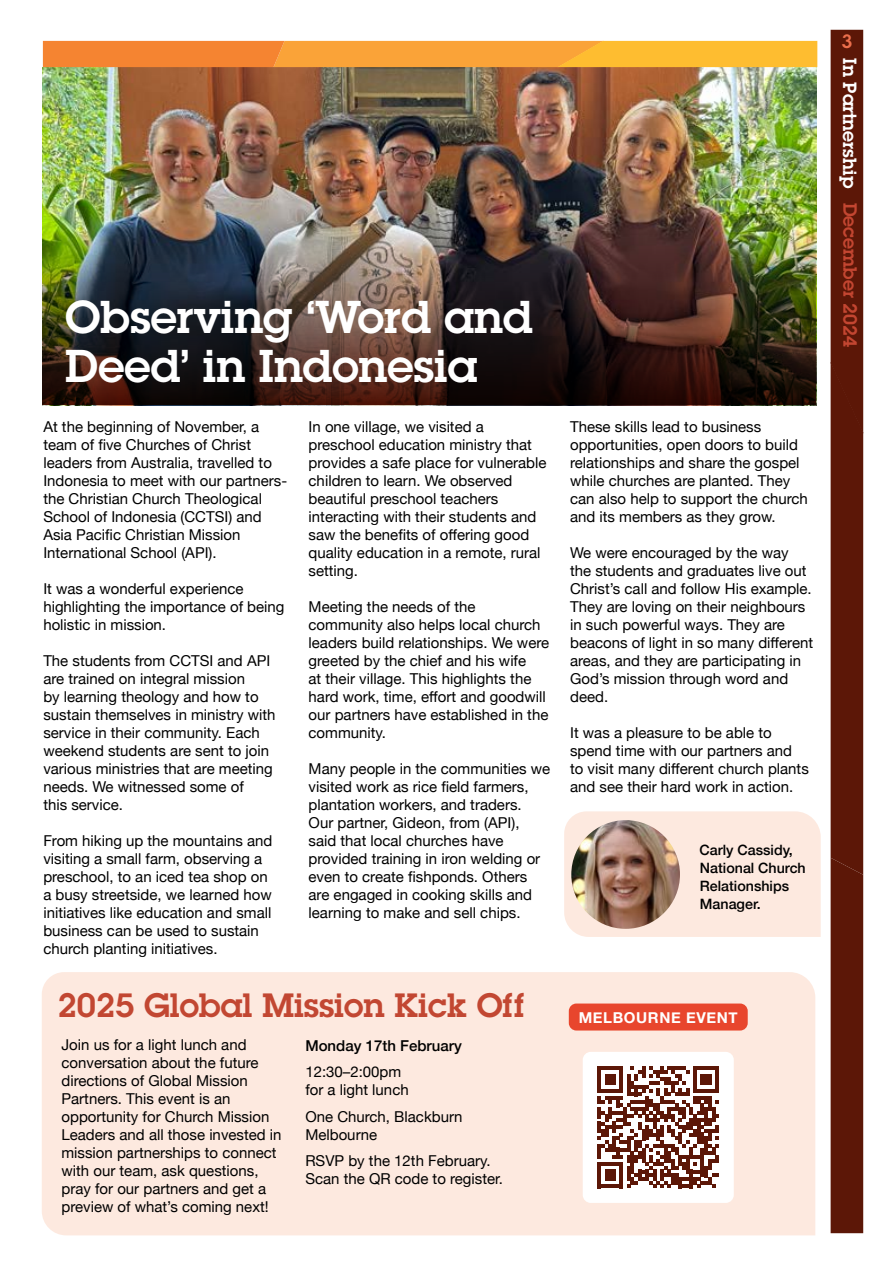
<style>
.page{position:relative;width:893px;height:1263px;background:#fff}
.page>*{position:absolute;margin:0;border:0;box-sizing:border-box;transform-origin:0 0}
.t1{font:600 45px/48.2px "Lubalin Graph Std";color:#fff}
.t2{font:600 33px "Lubalin Graph Std";color:#c24732}
.t3{font:600 18.75px "Lubalin Graph Std";color:#fff}
.t4{font:600 18.75px "Lubalin Graph Std";color:#c34631}
.t5{font:600 18.75px "Lubalin Graph Std";color:#ec6f4c}
.t6{font:15px/18px "Helvetica Neue";color:#000}
.t7{font:500 15px "Helvetica Neue";color:#000}
.t8{font:700 15px "Helvetica Neue";letter-spacing:.04em;color:#fff}
.t9{font:500 14.25px/18px "Helvetica Neue";color:#000}
</style>
<div class="page">
<div style="left:831px;top:30px;width:32px;height:1203px;background:#5c1707"></div>
<img style="left:43px;top:68px;width:773px;height:162px">
<img style="left:43px;top:230px;width:773px;height:175px">
<svg style="left:43px;top:41px;width:774px;height:26px;background:#f9a133"></svg>
<div style="left:564px;top:811px;width:257px;height:126px;background:#fde9df"></div>
<img style="left:571px;top:820px;width:109px;height:109px;border-radius:54px">
<div style="left:42px;top:972px;width:773px;height:263px;background:#fde9df"></div>
<div style="left:583px;top:1052px;width:151px;height:151px;background:#fff;border-radius:8px"></div>
<svg style="left:597px;top:1066px;width:122px;height:122px"></svg>
<div style="left:569px;top:1003px;width:179px;height:27px;background:#e8462d;border-radius:8px"></div>
<h1 class="t1" style="left:65px;top:293px;width:469px">Observing ‘Word and<br>Deed’ in Indonesia</h1>
<p class="t6" style="left:43px;top:419px;width:245px">At the beginning of November, a team of five Churches of Christ leaders from Australia, travelled to<br>Indonesia to meet with our partners&shy;the Christian Church Theological<br>School of Indonesia (CCTSI) and<br>Asia Pacific Christian Mission<br>International School (API).</p>
<p class="t6" style="left:43px;top:581px;width:243px">It was a wonderful experience highlighting the importance of being holistic in mission.</p>
<p class="t6" style="left:43px;top:653px;width:234px">The students from CCTSI and API are trained on integral mission<br>by learning theology and how to sustain themselves in ministry with service in their community. Each weekend students are sent to join various ministries that are meeting needs. We witnessed some of<br>this service.</p>
<p class="t6" style="left:43px;top:833px;width:231px">From hiking up the mountains and visiting a small farm, observing a preschool, to an iced tea shop on a busy streetside, we learned how initiatives like education and small business can be used to sustain church planting initiatives.</p>
<p class="t6" style="left:309px;top:419px;width:239px">In one village, we visited a preschool education ministry that provides a safe place for vulnerable children to learn. We observed beautiful preschool teachers interacting with their students and saw the benefits of offering good quality education in a remote, rural setting.</p>
<p class="t6" style="left:309px;top:599px;width:242px">Meeting the needs of the community also helps local church leaders build relationships. We were greeted by the chief and his wife<br>at their village. This highlights the hard work, time, effort and goodwill our partners have established in the community.</p>
<p class="t6" style="left:309px;top:761px;width:243px">Many people in the communities we visited work as rice field farmers, plantation workers, and traders.<br>Our partner, Gideon, from (API), said that local churches have provided training in iron welding or even to create fishponds. Others are engaged in cooking skills and learning to make and sell chips.</p>
<h2 class="t2" style="left:58px;top:984px;width:469px">2025 Global Mission Kick Off</h2>
<p class="t6" style="left:62px;top:1037px;width:222px">Join us for a light lunch and conversation about the future directions of Global Mission<br>Partners. This event is an opportunity for Church Mission<br>Leaders and all those invested in mission partnerships to connect with our team, ask questions, pray for our partners and get a preview of what’s coming next!</p>
<p class="t7" style="left:305px;top:1033px;width:158px">Monday 17th February</p>
<p class="t6" style="left:305px;top:1064px;width:105px">12:30–2:00pm for a light lunch</p>
<p class="t6" style="left:305px;top:1108px;width:159px">One Church, Blackburn<br>Melbourne</p>
<p class="t6" style="left:305px;top:1153px;width:199px">RSVP by the 12th February.<br>Scan the QR code to register.</p>
<p class="t6" style="left:570px;top:419px;width:239px">These skills lead to business opportunities, open doors to build relationships and share the gospel while churches are planted. They can also help to support the church and its members as they grow.</p>
<p class="t6" style="left:570px;top:545px;width:244px">We were encouraged by the way the students and graduates live out<br>Christ’s call and follow His example.<br>They are loving on their neighbours in such powerful ways. They are beacons of light in so many different areas, and they are participating in<br>God’s mission through word and deed.</p>
<p class="t6" style="left:570px;top:725px;width:240px">It was a pleasure to be able to spend time with our partners and to visit many different church plants and see their hard work in action.</p>
<p class="t9" style="left:700px;top:840px;width:108px">Carly Cassidy,<br>National Church<br>Relationships<br>Manager.</p>
<p class="t8" style="left:579px;top:1006px;width:160px">MELBOURNE EVENT</p>
<p class="t5" style="left:841px;top:29px;width:12px">3</p>
<p class="t3" style="left:862px;top:58px;width:131px;rotate:90deg">In Partnership</p>
<p class="t4" style="left:863px;top:203px;width:146px;rotate:90deg">December 2024</p>
</div>
